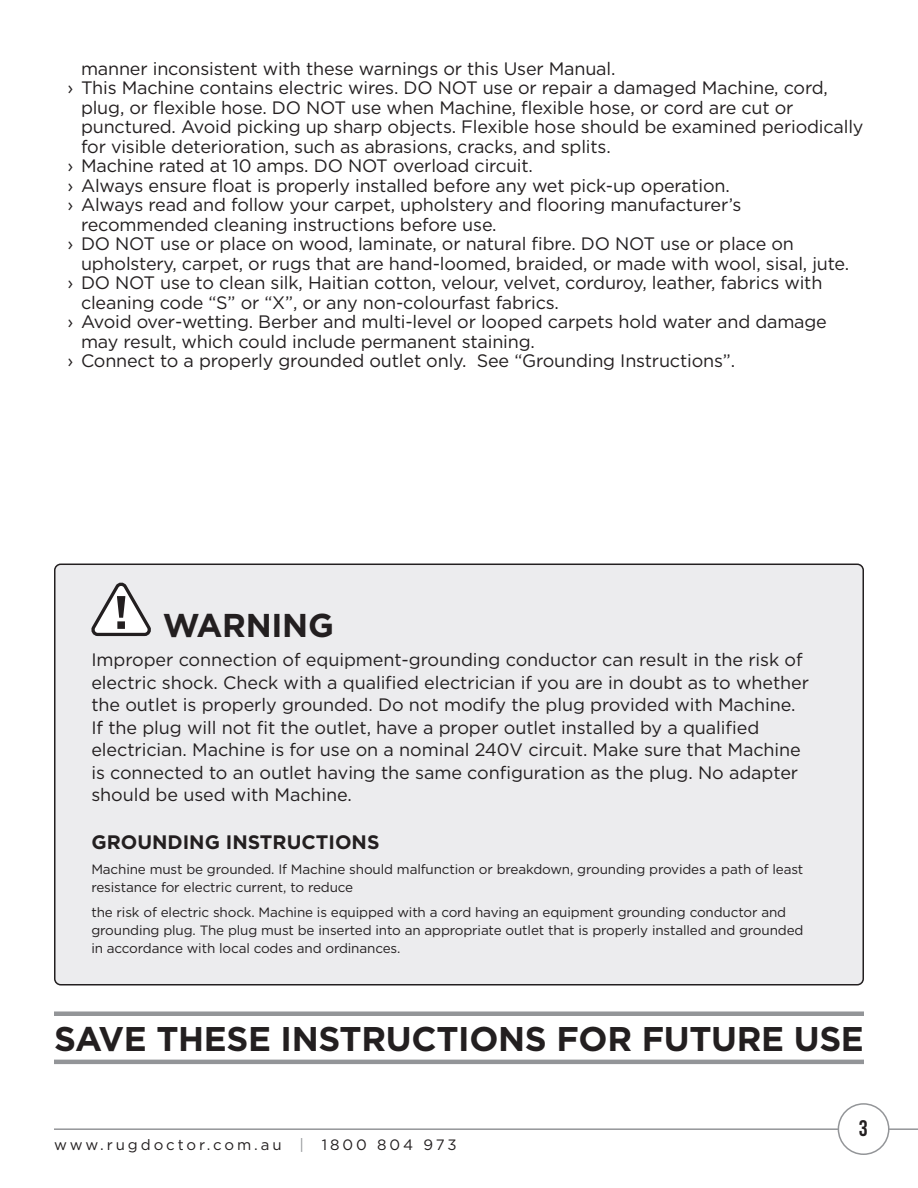
<style>
.page{position:relative;width:918px;height:1188px;background:#fff}
.page>*{position:absolute;margin:0;border:0;box-sizing:border-box;transform-origin:0 0}
.t1{font:700 34.2px "Gotham";letter-spacing:-.01em;color:#231f20}
.t2{font:700 33px "Gotham";letter-spacing:-.01em;color:#231f20}
.t3{font:700 22.5px "Bebas Neue";color:#231f20}
.t4{font:700 19.5px "Gotham";color:#231f20}
.t5{font:18px/19.5px "Gotham";letter-spacing:-.01em;color:#231f20}
.t6{font:15px "Gotham";letter-spacing:.195em;color:#231f20}
.t7{font:13.5px/18px "Gotham";letter-spacing:-.01em;color:#231f20}
.s1{color:#939598}
</style>
<div class="page">
<hr style="left:54px;top:1128px;width:864px;height:2px;background:#939598">
<div style="left:838px;top:1104px;width:51px;height:50px;background:#fff;border-radius:50%"></div>
<div style="left:838px;top:1103px;width:51px;height:52px;border:2px solid #939598;border-radius:50%"></div>
<div style="left:54px;top:1011px;width:810px;height:5px;background:#939598"></div>
<hr style="left:54px;top:1060px;width:810px;height:4px;background:#939598">
<div style="left:55px;top:564px;width:808px;height:421px;background:#ececee;border-radius:6px"></div>
<div style="left:54px;top:564px;width:810px;height:422px;border:2px solid #231f20;border-radius:6px"></div>
<svg style="left:91px;top:582px;width:60px;height:55px"></svg>
<p class="t5" style="left:81px;top:58px;width:536px">manner inconsistent with these warnings or this User Manual.</p>
<p class="t5" style="left:81px;top:78px;width:784px;text-indent:-14px">› This Machine contains electric wires. DO NOT use or repair a damaged Machine, cord, plug, or flexible hose. DO NOT use when Machine, flexible hose, or cord are cut or punctured. Avoid picking up sharp objects. Flexible hose should be examined periodically for visible deterioration, such as abrasions, cracks, and splits.</p>
<p class="t5" style="left:68px;top:156px;width:467px">› Machine rated at 10 amps. DO NOT overload circuit.</p>
<p class="t5" style="left:68px;top:175px;width:664px">› Always ensure float is properly installed before any wet pick-up operation.</p>
<p class="t5" style="left:81px;top:195px;width:662px;text-indent:-14px">› Always read and follow your carpet, upholstery and flooring manufacturer’s recommended cleaning instructions before use.</p>
<p class="t5" style="left:81px;top:234px;width:770px;text-indent:-14px">› DO NOT use or place on wood, laminate, or natural fibre. DO NOT use or place on upholstery, carpet, or rugs that are hand-loomed, braided, or made with wool, sisal, jute.</p>
<p class="t5" style="left:81px;top:273px;width:743px;text-indent:-14px">› DO NOT use to clean silk, Haitian cotton, velour, velvet, corduroy, leather, fabrics with cleaning code “S” or “X”, or any non-colourfast fabrics.</p>
<p class="t5" style="left:81px;top:312px;width:747px;text-indent:-14px">› Avoid over-wetting. Berber and multi-level or looped carpets hold water and damage may result, which could include permanent staining.</p>
<p class="t5" style="left:68px;top:351px;width:669px">› Connect to a properly grounded outlet only. See “Grounding Instructions”.</p>
<p class="t2" style="left:163px;top:606px;width:173px">WARNING</p>
<p class="t5" style="left:91px;top:648px;width:719px;line-height:22.5px">Improper connection of equipment-grounding conductor can result in the risk of electric shock. Check with a qualified electrician if you are in doubt as to whether the outlet is properly grounded. Do not modify the plug provided with Machine.<br>If the plug will not fit the outlet, have a proper outlet installed by a qualified electrician. Machine is for use on a nominal 240V circuit. Make sure that Machine is connected to an outlet having the same configuration as the plug. No adapter should be used with Machine.</p>
<p class="t4" style="left:91px;top:831px;width:290px">GROUNDING INSTRUCTIONS</p>
<p class="t7" style="left:91px;top:860px;width:713px">Machine must be grounded. If Machine should malfunction or breakdown, grounding provides a path of least resistance for electric current, to reduce</p>
<p class="t7" style="left:91px;top:903px;width:714px">the risk of electric shock. Machine is equipped with a cord having an equipment grounding conductor and grounding plug. The plug must be inserted into an appropriate outlet that is properly installed and grounded in accordance with local codes and ordinances.</p>
<p class="t1" style="left:54px;top:1019px;width:811px">SAVE THESE INSTRUCTIONS FOR FUTURE USE</p>
<p class="t6" style="left:54px;top:1137px;width:404px">www.rugdoctor.com.au <span class="s1">|</span> 1800 804 973</p>
<p class="t3" style="left:859px;top:1116px;width:10px">3</p>
</div>
